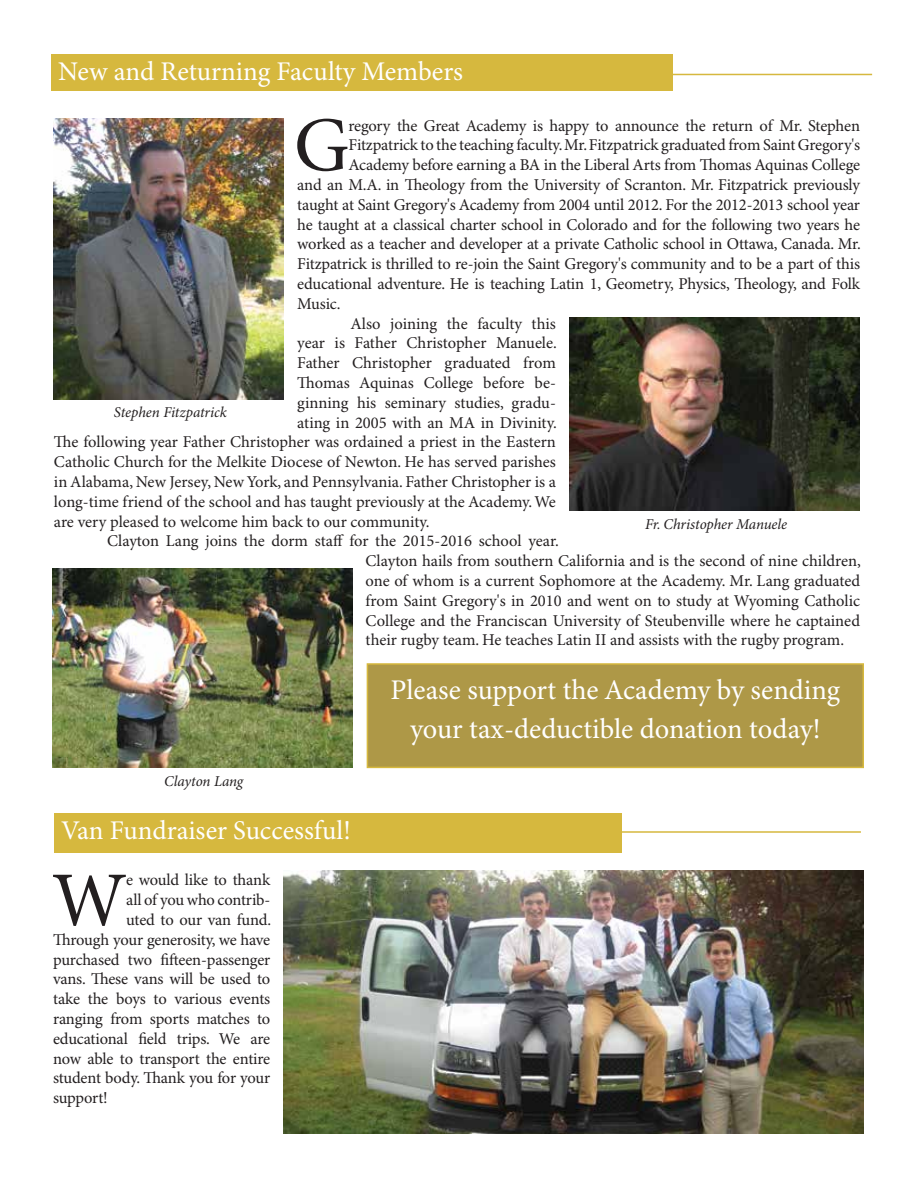
<style>
.page{position:relative;width:918px;height:1188px;background:#fff}
.page>*{position:absolute;margin:0;border:0;box-sizing:border-box;transform-origin:0 0}
.t1{font:77.4px "Minion Pro";color:#231f20}
.t2{font:28.5px/39px "Minion Pro";color:#fff;text-align:center}
.t3{font:27px "Minion Pro";letter-spacing:-.005em;color:#fff}
.t4{font:16.5px "Minion Pro";letter-spacing:-.01em;color:#231f20}
.t5{font:italic 15px "Minion Pro";letter-spacing:-.01em;color:#231f20}
</style>
<div class="page">
<div style="left:54px;top:813px;width:568px;height:40px;background:#d6b83e"></div>
<div style="left:51px;top:54px;width:622px;height:37px;background:#d6b83e"></div>
<hr style="left:598px;top:831px;width:263px;height:2px;background:#d6b83e">
<hr style="left:666px;top:74px;width:206px;height:1px;background:#d6b83e">
<img style="left:284px;top:870px;width:580px;height:264px">
<img style="left:569px;top:318px;width:290px;height:193px">
<img style="left:53px;top:568px;width:299px;height:199px">
<img style="left:54px;top:119px;width:230px;height:280px">
<div style="left:367px;top:664px;width:496px;height:103px;background:#ae9847"></div>
<div style="left:367px;top:663px;width:497px;height:105px;border:2px solid #d6b83e"></div>
<h3 class="t3" style="left:58px;top:56px;width:407px">New and Returning Faculty Members</h3>
<h1 class="t1" style="left:294px;top:99px;width:57px">G</h1>
<p class="t4" style="left:348px;top:115px;width:513px">regory the Great Academy is happy to announce the return of Mr. Stephen</p>
<p class="t4" style="left:348px;top:135px;width:513px">Fitzpatrick to the teaching faculty. Mr. Fitzpatrick graduated from Saint Gregory's</p>
<p class="t4" style="left:348px;top:155px;width:513px">Academy before earning a BA in the Liberal Arts from Thomas Aquinas College</p>
<p class="t4" style="left:297px;top:175px;width:565px">and an M.A. in Theology from the University of Scranton. Mr. Fitzpatrick previously</p>
<p class="t4" style="left:297px;top:195px;width:564px">taught at Saint Gregory's Academy from 2004 until 2012. For the 2012-2013 school year</p>
<p class="t4" style="left:297px;top:214px;width:564px">he taught at a classical charter school in Colorado and for the following two years he</p>
<p class="t4" style="left:297px;top:234px;width:565px">worked as a teacher and developer at a private Catholic school in Ottawa, Canada. Mr.</p>
<p class="t4" style="left:297px;top:254px;width:564px">Fitzpatrick is thrilled to re-join the Saint Gregory's community and to be a part of this</p>
<p class="t4" style="left:297px;top:274px;width:564px">educational adventure. He is teaching Latin 1, Geometry, Physics, Theology, and Folk</p>
<p class="t4" style="left:297px;top:294px;width:45px">Music.</p>
<p class="t4" style="left:350px;top:313px;width:207px">Also joining the faculty this</p>
<p class="t4" style="left:297px;top:333px;width:261px">year is Father Christopher Manuele.</p>
<p class="t4" style="left:297px;top:353px;width:260px">Father Christopher graduated from</p>
<p class="t4" style="left:297px;top:373px;width:260px">Thomas Aquinas College before be-</p>
<p class="t4" style="left:297px;top:393px;width:260px">ginning his seminary studies, gradu-</p>
<p class="t4" style="left:297px;top:412px;width:261px">ating in 2005 with an MA in Divinity.</p>
<p class="t4" style="left:54px;top:432px;width:504px">The following year Father Christopher was ordained a priest in the Eastern</p>
<p class="t4" style="left:54px;top:452px;width:503px">Catholic Church for the Melkite Diocese of Newton. He has served parishes</p>
<p class="t4" style="left:54px;top:472px;width:503px">in Alabama, New Jersey, New York, and Pennsylvania. Father Christopher is a</p>
<p class="t4" style="left:54px;top:492px;width:503px">long-time friend of the school and has taught previously at the Academy. We</p>
<p class="t4" style="left:54px;top:511px;width:377px">are very pleased to welcome him back to our community.</p>
<p class="t4" style="left:107px;top:531px;width:453px">Clayton Lang joins the dorm staff for the 2015-2016 school year.</p>
<p class="t4" style="left:366px;top:551px;width:497px">Clayton hails from southern California and is the second of nine children,</p>
<p class="t4" style="left:366px;top:571px;width:496px">one of whom is a current Sophomore at the Academy. Mr. Lang graduated</p>
<p class="t4" style="left:366px;top:591px;width:496px">from Saint Gregory's in 2010 and went on to study at Wyoming Catholic</p>
<p class="t4" style="left:366px;top:610px;width:496px">College and the Franciscan University of Steubenville where he captained</p>
<p class="t4" style="left:366px;top:630px;width:480px">their rugby team. He teaches Latin II and assists with the rugby program.</p>
<p class="t5" style="left:114px;top:403px;width:114px">Stephen Fitzpatrick</p>
<p class="t5" style="left:645px;top:516px;width:143px">Fr. Christopher Manuele</p>
<p class="t5" style="left:164px;top:772px;width:81px">Clayton Lang</p>
<h3 class="t3" style="left:61px;top:815px;width:291px">Van Fundraiser Successful!</h3>
<h1 class="t1" style="left:52px;top:854px;width:77px">W</h1>
<p class="t4" style="left:126px;top:870px;width:146px">e would like to thank</p>
<p class="t4" style="left:126px;top:890px;width:146px">all of you who contrib-</p>
<p class="t4" style="left:126px;top:910px;width:146px">uted to our van fund.</p>
<p class="t4" style="left:53px;top:930px;width:219px">Through your generosity, we have</p>
<p class="t4" style="left:53px;top:950px;width:219px">purchased two fifteen-passenger</p>
<p class="t4" style="left:53px;top:969px;width:219px">vans. These vans will be used to</p>
<p class="t4" style="left:53px;top:989px;width:219px">take the boys to various events</p>
<p class="t4" style="left:53px;top:1009px;width:219px">ranging from sports matches to</p>
<p class="t4" style="left:53px;top:1029px;width:219px">educational field trips. We are</p>
<p class="t4" style="left:53px;top:1049px;width:219px">now able to transport the entire</p>
<p class="t4" style="left:53px;top:1068px;width:219px">student body. Thank you for your</p>
<p class="t4" style="left:53px;top:1088px;width:56px">support!</p>
<h2 class="t2" style="left:391px;top:672px;width:451px">Please support the Academy by sending your tax-deductible donation today!</h2>
</div>
